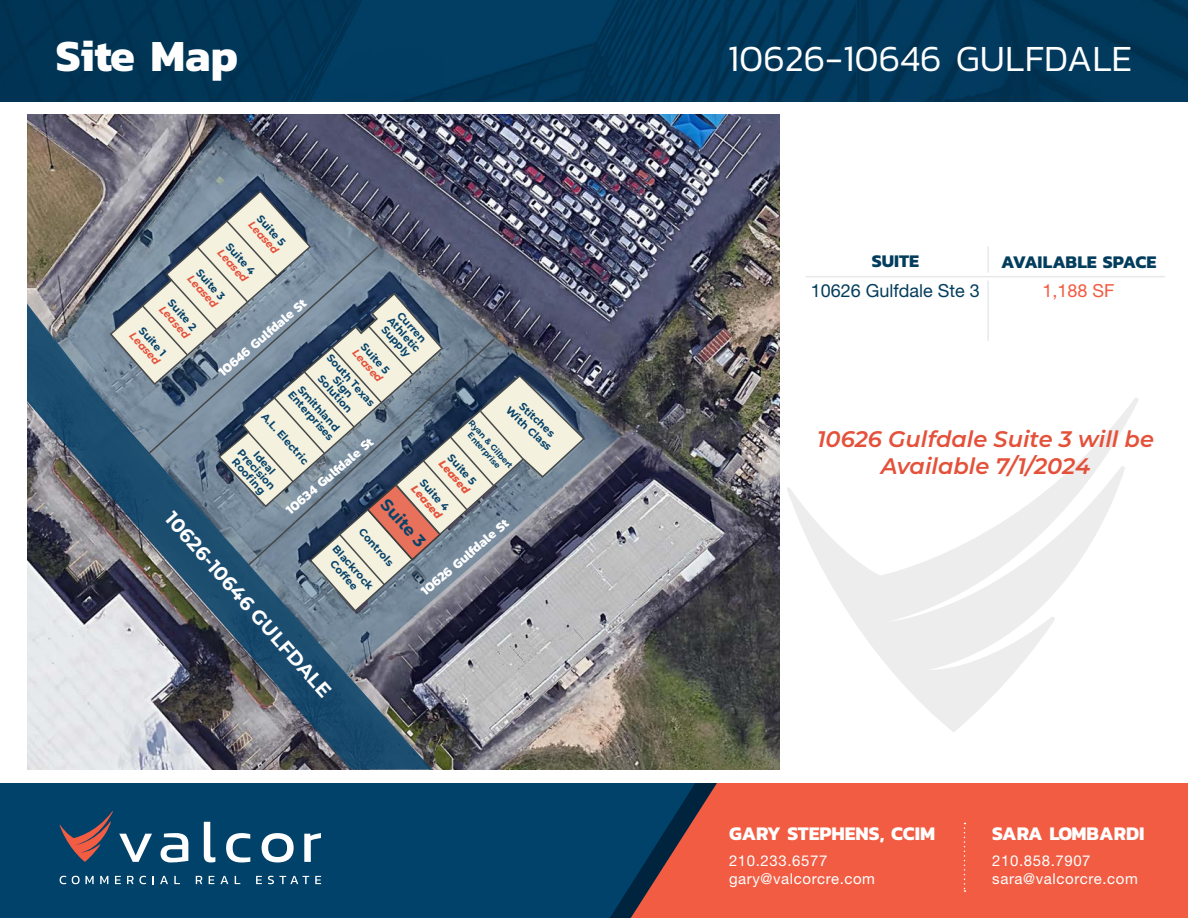
<style>
.page{position:relative;width:1188px;height:918px;background:#fff}
.page>*{position:absolute;margin:0;border:0;box-sizing:border-box;transform-origin:0 0}
.t1{font:700 45px "Kanit";color:#fff}
.big_title{font:300 37.5px "Kanit";color:#fff}
.t2{font:italic 600 22.5px/27px "Montserrat";color:#e4513a;text-align:center}
.t3{font:700 19.5px "Kanit";color:#fff}
.t4{font:700 19.5px "Montserrat";color:#fff}
.t5{font:700 18px "Kanit";color:#033d5d}
.t6{font:18px "Helvetica Neue LT Std";color:#033d5d}
.t7{font:18px "Helvetica Neue LT Std";color:#f15c42}
.t8{font:700 16.5px "Montserrat";color:#074269}
.t9{font:15px/18px "Helvetica Neue LT Std";letter-spacing:.04em;color:#fff}
.t10{font:700 13.5px "Kanit";color:#fff}
.t11{font:700 10.5px/10.5px "Montserrat";color:#074269}
.t12{font:italic 700 10.5px "Montserrat";color:#e4513a}
.t13{font:italic 800 10.5px "Montserrat";color:#e4513a}
.t14{font:700 8.25px/9px "Montserrat";color:#074269;text-align:center}
</style>
<div class="page">
<div style="left:717px;top:783px;width:471px;height:135px;background:#f15c42"></div>
<svg style="left:695px;top:783px;width:22px;height:135px;background:#d25441"></svg>
<svg style="left:0;top:783px;width:695px;height:135px;background:#0a4267"></svg>
<svg style="left:119px;top:834px;width:33px;height:28px"></svg>
<svg style="left:161px;top:833px;width:27px;height:29px"></svg>
<svg style="left:204px;top:822px;width:11px;height:40px"></svg>
<svg style="left:226px;top:833px;width:24px;height:29px"></svg>
<svg style="left:262px;top:833px;width:32px;height:29px"></svg>
<svg style="left:304px;top:833px;width:17px;height:29px"></svg>
<svg style="left:60px;top:876px;width:6px;height:8px"></svg>
<svg style="left:72px;top:876px;width:22px;height:8px"></svg>
<svg style="left:100px;top:876px;width:8px;height:8px"></svg>
<svg style="left:115px;top:876px;width:6px;height:8px"></svg>
<svg style="left:127px;top:876px;width:19px;height:8px"></svg>
<svg style="left:152px;top:876px;width:2px;height:8px"></svg>
<svg style="left:160px;top:876px;width:8px;height:8px"></svg>
<svg style="left:174px;top:876px;width:6px;height:8px"></svg>
<svg style="left:196px;top:876px;width:6px;height:8px"></svg>
<svg style="left:209px;top:876px;width:5px;height:8px"></svg>
<svg style="left:220px;top:876px;width:8px;height:8px"></svg>
<svg style="left:235px;top:876px;width:5px;height:8px"></svg>
<svg style="left:256px;top:876px;width:6px;height:8px"></svg>
<svg style="left:268px;top:876px;width:41px;height:8px"></svg>
<svg style="left:315px;top:876px;width:6px;height:8px"></svg>
<svg style="left:60px;top:811px;width:53px;height:51px;background:#44495e"></svg>
<svg style="left:964px;top:823px;width:1px;height:69px"></svg>
<img style="left:0;top:0;width:1188px;height:102px">
<svg style="left:787px;top:398px;width:351px;height:334px"></svg>
<hr style="left:987px;top:247px;width:2px;height:25px;background:#e7e9eb">
<hr style="left:806px;top:276px;width:358px;height:1px;background:#e7e9eb">
<hr style="left:987px;top:281px;width:2px;height:60px;background:#e7e9eb">
<img style="left:27px;top:115px;width:753px;height:655px">
<svg style="left:27px;top:304px;width:405px;height:466px;background:#7f8995"></svg>
<img style="left:54px;top:125px;width:567px;height:550px">
<svg style="left:308px;top:374px;width:278px;height:239px;background:#828891"></svg>
<svg style="left:109px;top:189px;width:416px;height:398px;background:#858f98"></svg>
<p class="t1" style="left:56px;top:21px;width:184px">Site Map</p>
<p class="big_title" style="left:728px;top:33px;width:406px">10626-10646 GULFDALE</p>
<p class="t11" style="left:263px;top:212px;width:39px;rotate:48deg">Suite 5</p>
<p class="t12" style="left:256px;top:217px;width:41px;rotate:48deg">Leased</p>
<p class="t11" style="left:232px;top:241px;width:40px;rotate:48deg">Suite 4</p>
<p class="t12" style="left:225px;top:246px;width:41px;rotate:48deg">Leased</p>
<p class="t11" style="left:202px;top:266px;width:39px;rotate:48deg">Suite 3</p>
<p class="t12" style="left:195px;top:271px;width:41px;rotate:48deg">Leased</p>
<p class="t10" style="left:213px;top:365px;width:112px;rotate:-40deg">10646 Gulfdale St</p>
<p class="t11" style="left:174px;top:297px;width:39px;rotate:48deg">Suite 2</p>
<p class="t12" style="left:167px;top:302px;width:41px;rotate:48deg">Leased</p>
<p class="t11" style="left:404px;top:309px;width:39px;rotate:48deg">Curren</p>
<p class="t11" style="left:394px;top:314px;width:45px;rotate:48deg">Athletic<br>Supply</p>
<p class="t11" style="left:145px;top:324px;width:37px;rotate:48deg">Suite 1</p>
<p class="t12" style="left:137px;top:328px;width:41px;rotate:48deg">Leased</p>
<p class="t11" style="left:367px;top:341px;width:39px;rotate:48deg">Suite 5</p>
<p class="t12" style="left:360px;top:346px;width:41px;rotate:48deg">Leased</p>
<p class="t11" style="left:333px;top:352px;width:68px;rotate:48deg">South Texas</p>
<p class="t11" style="left:324px;top:373px;width:47px;rotate:48deg">Solution</p>
<p class="t11" style="left:339px;top:374px;width:26px;rotate:48deg">Sign</p>
<p class="t11" style="left:302px;top:381px;width:64px;rotate:48deg">Smithland<br>Enterprises</p>
<p class="t11" style="left:525px;top:400px;width:46px;rotate:43deg">Stitches</p>
<p class="t11" style="left:511px;top:404px;width:60px;rotate:43deg">With Class</p>
<p class="t11" style="left:268px;top:410px;width:67px;rotate:48deg">A.L. Electric</p>
<p class="t14" style="left:474px;top:418px;width:63px;rotate:48deg">Ryan &amp; Gilbert<br>Enterprise</p>
<p class="t10" style="left:281px;top:503px;width:112px;rotate:-40deg">10634 Gulfdale St</p>
<p class="t11" style="left:244px;top:447px;width:52px;rotate:48deg">Precision</p>
<p class="t11" style="left:260px;top:449px;width:28px;rotate:48deg">Ideal</p>
<p class="t11" style="left:454px;top:452px;width:39px;rotate:48deg">Suite 5</p>
<p class="t11" style="left:238px;top:456px;width:46px;rotate:48deg">Roofi ng</p>
<p class="t13" style="left:447px;top:457px;width:42px;rotate:48deg">Leased</p>
<p class="t11" style="left:426px;top:477px;width:40px;rotate:48deg">Suite 4</p>
<p class="t13" style="left:419px;top:482px;width:42px;rotate:48deg">Leased</p>
<p class="t8" style="left:393px;top:493px;width:60px;rotate:48deg">Suite 3</p>
<p class="t4" style="left:179px;top:506px;width:241px;rotate:48deg">10626-10646 GULFDALE</p>
<p class="t10" style="left:416px;top:585px;width:112px;rotate:-40deg">10626 Gulfdale St</p>
<p class="t11" style="left:365px;top:526px;width:48px;rotate:48deg">Controls</p>
<p class="t11" style="left:339px;top:542px;width:57px;line-height:12px;text-align:center;rotate:48deg">Blackrock<br>Coffee</p>
<p class="t5" style="left:872px;top:247px;width:49px">SUITE</p>
<p class="t5" style="left:1001px;top:248px;width:157px">AVAILABLE SPACE</p>
<p class="t6" style="left:811px;top:280px;width:171px">10626 Gulfdale Ste 3</p>
<p class="t7" style="left:1042px;top:280px;width:74px">1,188 SF</p>
<p class="t2" style="left:817px;top:425px;width:338px">10626 Gulfdale Suite 3 will be<br>Available 7/1/2024</p>
<h3 class="t3" style="left:729px;top:819px;width:208px">GARY STEPHENS, CCIM</h3>
<h3 class="t9" style="left:729px;top:852px;width:148px">210.233.6577 gary@valcorcre.com</h3>
<h3 class="t3" style="left:992px;top:818px;width:154px">SARA LOMBARDI</h3>
<h3 class="t9" style="left:992px;top:852px;width:147px">210.858.7907 sara@valcorcre.com</h3>
</div>
